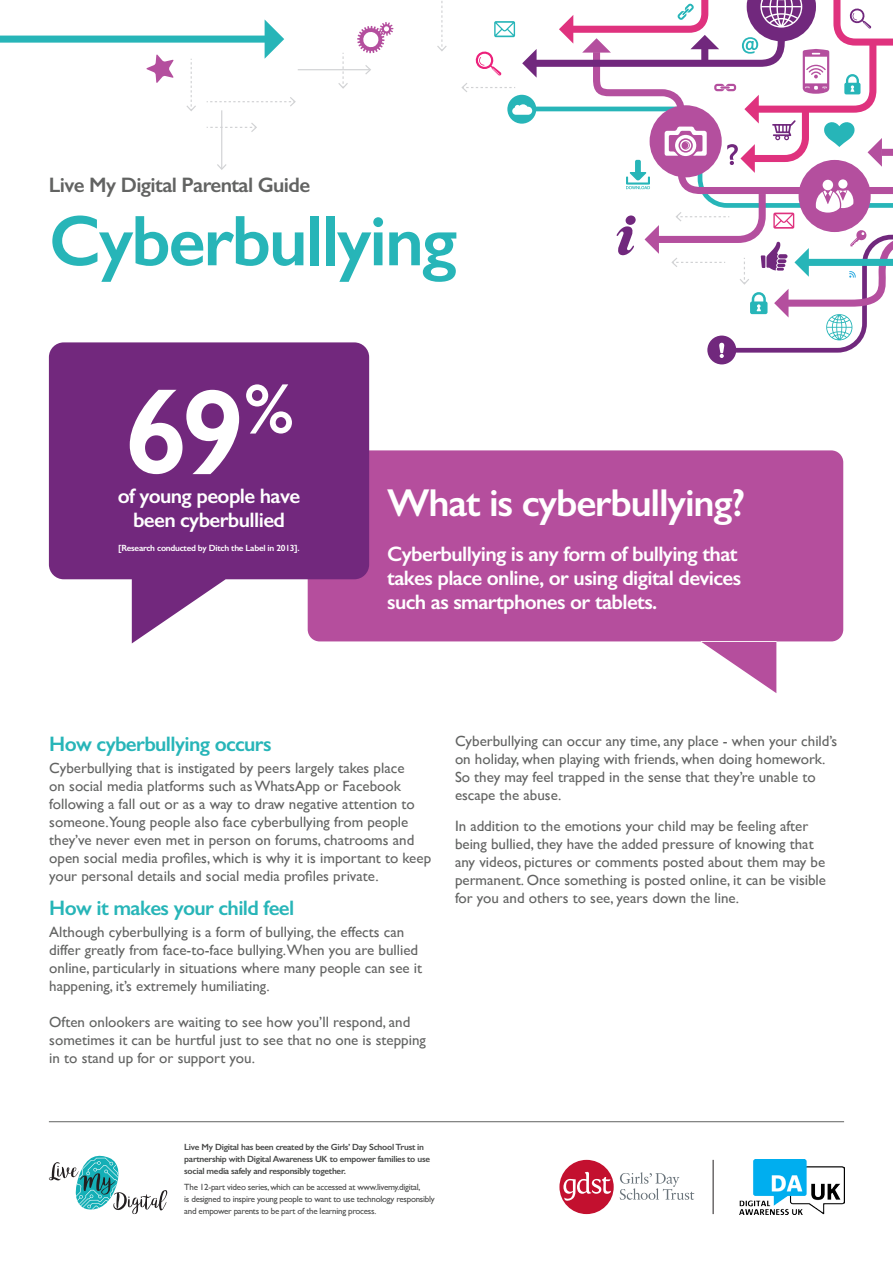
<style>
.page{position:relative;width:893px;height:1263px;background:#fff}
.page>*{position:absolute;margin:0;border:0;box-sizing:border-box;transform-origin:0 0}
.t1{font:600 120.45px "Gill Sans";color:#fff}
.t2{font:600 72px "Gill Sans";letter-spacing:-.03em;color:#27b5b8}
.t3{font:600 39px "Gill Sans";letter-spacing:-.03em;color:#fff}
.t4{font:600 21px/24px "Gill Sans";letter-spacing:-.03em;color:#fff}
.t5{font:600 21px "Gill Sans";letter-spacing:-.03em;color:#27b5b8}
.t6{font:600 21px "Gill Sans";letter-spacing:-.03em;color:#626362}
.t7{font:15px/18px "Gill Sans";color:#626362}
.t8{font:9px/12px "Gill Sans";letter-spacing:-.03em;color:#484948}
.t9{font:600 9px/12px "Gill Sans";letter-spacing:-.03em;color:#484948}
.t10{font:600 9px "Gill Sans";letter-spacing:-.03em;color:#fff}
</style>
<div class="page">
<svg style="left:146px;top:54px;width:28px;height:29px"></svg>
<svg style="left:357px;top:22px;width:36px;height:31px"></svg>
<div style="left:0;top:36px;width:269px;height:7px;background:#27b5b8"></div>
<svg style="left:265px;top:20px;width:19px;height:39px"></svg>
<svg style="left:186px;top:59px;width:10px;height:52px"></svg>
<svg style="left:207px;top:97px;width:89px;height:10px"></svg>
<svg style="left:207px;top:123px;width:50px;height:9px"></svg>
<hr style="left:221px;top:110px;width:1px;height:59px;background:#d1d2d4">
<svg style="left:217px;top:164px;width:9px;height:6px"></svg>
<svg style="left:338px;top:53px;width:10px;height:36px"></svg>
<svg style="left:437px;top:1px;width:10px;height:50px"></svg>
<hr style="left:298px;top:69px;width:72px;height:1px;background:#d1d2d4">
<svg style="left:365px;top:65px;width:6px;height:9px"></svg>
<svg style="left:461px;top:0;width:432px;height:364px"></svg>
<svg style="left:369px;top:450px;width:474px;height:243px;fill:#b54e9d"></svg>
<svg style="left:49px;top:342px;width:320px;height:301px;background:#894991"></svg>
<hr style="left:49px;top:1121px;width:795px;height:1px;background:#626362">
<svg style="left:620px;top:1172px;width:74px;height:28px"></svg>
<div style="left:559px;top:1160px;width:55px;height:54px;background:#c3102f;border-radius:50%"></div>
<svg style="left:563px;top:1172px;width:48px;height:29px"></svg>
<img style="left:740px;top:1160px;width:104px;height:54px">
<hr style="left:713px;top:1160px;width:1px;height:54px;background:#231f20">
<svg style="left:49px;top:1156px;width:118px;height:58px"></svg>
<p class="t6" style="left:49px;top:172px;width:263px">Live My Digital Parental Guide</p>
<p class="t2" style="left:49px;top:197px;width:410px">Cyberbullying</p>
<p class="t1" style="left:124px;top:359px;width:171px">69<sup>%</sup></p>
<p class="t4" style="left:118px;top:483px;width:184px;text-align:center">of young people have been cyberbullied</p>
<p class="t10" style="left:118px;top:542px;width:183px">[Research conducted by Ditch the Label in 2013].</p>
<p class="t3" style="left:387px;top:479px;width:359px">What is cyberbullying?</p>
<p class="t4" style="left:387px;top:542px;width:355px">Cyberbullying is any form of bullying that takes place online, or using digital devices such as smartphones or tablets.</p>
<p class="t5" style="left:49px;top:731px;width:224px">How cyberbullying occurs</p>
<p class="t7" style="left:49px;top:759px;width:383px">Cyberbullying that is instigated by peers largely takes place<br>on social media platforms such as WhatsApp or Facebook following a fall out or as a way to draw negative attention to someone.Young people also face cyberbullying from people they’ve never even met in person on forums, chatrooms and open social media profiles, which is why it is important to keep your personal details and social media profiles private.</p>
<p class="t5" style="left:49px;top:895px;width:247px">How it makes your child feel</p>
<p class="t7" style="left:49px;top:923px;width:374px">Although cyberbullying is a form of bullying, the effects can differ greatly from face-to-face bullying.When you are bullied online, particularly in situations where many people can see it happening, it’s extremely humiliating.</p>
<p class="t7" style="left:49px;top:1013px;width:378px">Often onlookers are waiting to see how you’ll respond, and sometimes it can be hurtful just to see that no one is stepping in to stand up for or support you.</p>
<p class="t7" style="left:455px;top:732px;width:384px">Cyberbullying can occur any time, any place - when your child’s on holiday, when playing with friends, when doing homework.<br>So they may feel trapped in the sense that they’re unable to escape the abuse.</p>
<p class="t7" style="left:455px;top:817px;width:373px">In addition to the emotions your child may be feeling after being bullied, they have the added pressure of knowing that any videos, pictures or comments posted about them may be permanent. Once something is posted online, it can be visible for you and others to see, years down the line.</p>
<p class="t9" style="left:184px;top:1141px;width:247px">Live My Digital has been created by the Girls’ Day School Trust in partnership with Digital Awareness UK to empower families to use social media safely and responsibly together.</p>
<p class="t8" style="left:184px;top:1181px;width:252px">The 12-part video series, which can be accessed at www.livemy.digital,<br>is designed to inspire young people to want to use technology responsibly and empower parents to be part of the learning process.</p>
</div>
